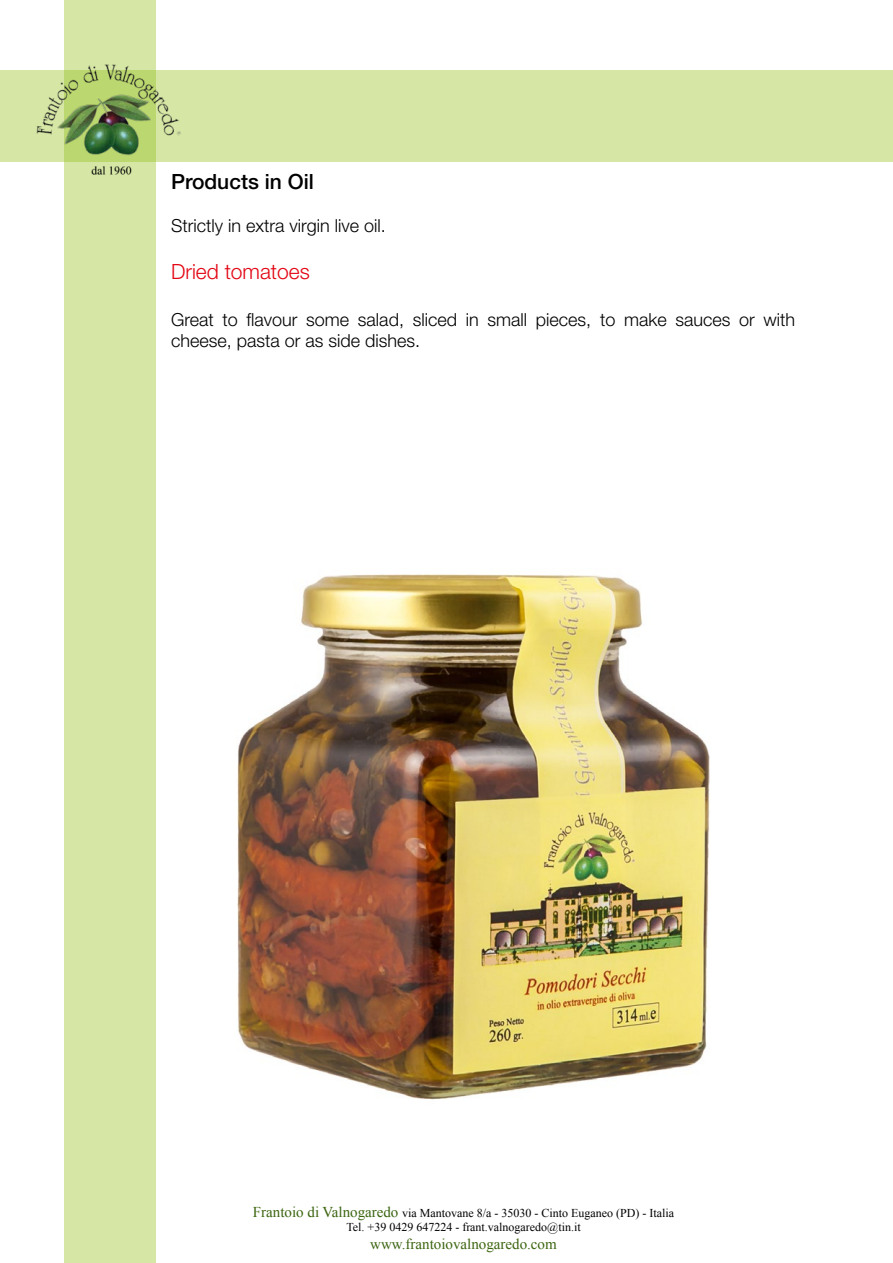
<style>
.page{position:relative;width:893px;height:1263px;background:#fff}
.page>*{position:absolute;margin:0;border:0;box-sizing:border-box;transform-origin:0 0}
.t1{font:500 21px "Helvetica Neue LT Pro";color:#000}
.t2{font:300 21px "Helvetica Neue LT Pro";color:#e30614}
.t3{font:300 18px/21.6px "Helvetica Neue LT Pro";color:#000}
.t4{font:15px "Times New Roman";color:#3c6510}
.t5{font:12px/14.4px "Times New Roman";color:#000;text-align:center}
.s1{font-size:15px;color:#3c6510}
</style>
<div class="page">
<div style="left:64px;top:0;width:92px;height:1263px;background:#d5e6a5"></div>
<div style="left:0;top:71px;width:893px;height:91px;background:#d5e6a5"></div>
<img style="left:29px;top:64px;width:165px;height:111px">
<img style="left:237px;top:574px;width:473px;height:526px">
<p class="t1" style="left:171px;top:169px;width:144px">Products in Oil</p>
<p class="t3" style="left:171px;top:215px;width:216px">Strictly in extra virgin live oil.</p>
<p class="t2" style="left:171px;top:259px;width:140px">Dried tomatoes</p>
<p class="t3" style="left:171px;top:308px;width:626px">Great to flavour some salad, sliced in small pieces, to make sauces or with cheese, pasta or as side dishes.</p>
<p class="t5" style="left:253px;top:1205px;width:423px"><span class="s1">Frantoio di Valnogaredo</span> via Mantovane 8/a - 35030 - Cinto Euganeo (PD) - Italia<br>Tel. +39 0429 647224 - frant.valnogaredo@tin.it</p>
<p class="t4" style="left:370px;top:1234px;width:188px">www.frantoiovalnogaredo.com</p>
</div>
